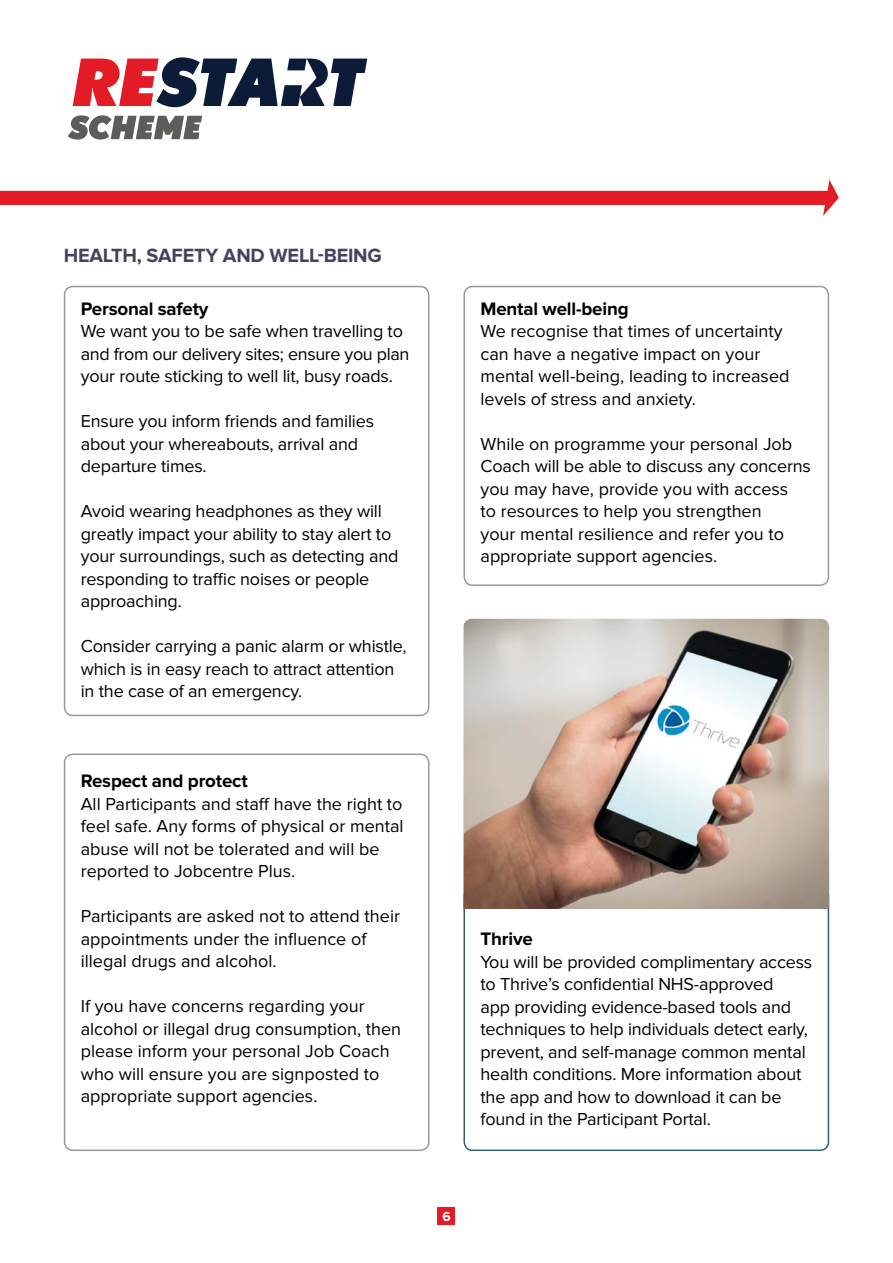
<style>
.page{position:relative;width:893px;height:1263px;background:#fff}
.page>*{position:absolute;margin:0;border:0;box-sizing:border-box;transform-origin:0 0}
.t1{font:700 19.8px "Proxima Nova";letter-spacing:-.01em;color:#46425e}
.t2{font:700 18.75px "Proxima Nova";letter-spacing:-.01em;color:#000}
.t3{font:18px/22.5px "Proxima Nova";letter-spacing:-.01em;color:#000}
.t4{font:700 13.5px "Proxima Nova";color:#fff}
</style>
<div class="page">
<svg style="left:463px;top:893px;width:367px;height:259px"></svg>
<div style="left:64px;top:286px;width:365px;height:430px;border:2px solid #9e9895;border-radius:9px"></div>
<div style="left:64px;top:753px;width:365px;height:398px;border:2px solid #9e9895;border-radius:9px"></div>
<div style="left:438px;top:1208px;width:17px;height:17px;background:#e31b24"></div>
<svg style="left:73px;top:57px;width:294px;height:50px"></svg>
<svg style="left:68px;top:115px;width:134px;height:25px"></svg>
<svg style="left:0;top:180px;width:839px;height:36px"></svg>
<img style="left:463px;top:619px;width:366px;height:290px">
<div style="left:463px;top:286px;width:366px;height:300px;border:2px solid #9e9895;border-radius:9px"></div>
<p class="t1" style="left:64px;top:244px;width:320px">Health, Safety and Well-Being</p>
<p class="t2" style="left:81px;top:298px;width:129px">Personal safety</p>
<p class="t3" style="left:81px;top:320px;width:330px">We want you to be safe when travelling to and from our delivery sites; ensure you plan your route sticking to well lit, busy roads.</p>
<p class="t3" style="left:81px;top:410px;width:295px">Ensure you inform friends and families about your whereabouts, arrival and departure times.</p>
<p class="t3" style="left:81px;top:500px;width:319px">Avoid wearing headphones as they will greatly impact your ability to stay alert to your surroundings, such as detecting and responding to traffic noises or people approaching.</p>
<p class="t3" style="left:81px;top:635px;width:327px">Consider carrying a panic alarm or whistle, which is in easy reach to attract attention in the case of an emergency.</p>
<p class="t2" style="left:81px;top:770px;width:168px">Respect and protect</p>
<p class="t3" style="left:81px;top:793px;width:324px">All Participants and staff have the right to feel safe. Any forms of physical or mental abuse will not be tolerated and will be reported to Jobcentre Plus.</p>
<p class="t3" style="left:81px;top:905px;width:321px">Participants are asked not to attend their appointments under the influence of illegal drugs and alcohol.</p>
<p class="t3" style="left:81px;top:995px;width:322px">If you have concerns regarding your alcohol or illegal drug consumption, then please inform your personal Job Coach who will ensure you are signposted to appropriate support agencies.</p>
<p class="t2" style="left:480px;top:298px;width:150px">Mental well-being</p>
<p class="t3" style="left:480px;top:320px;width:310px">We recognise that times of uncertainty can have a negative impact on your mental well-being, leading to increased levels of stress and anxiety.</p>
<p class="t3" style="left:480px;top:433px;width:332px">While on programme your personal Job Coach will be able to discuss any concerns you may have, provide you with access<br>to resources to help you strengthen<br>your mental resilience and refer you to appropriate support agencies.</p>
<p class="t2" style="left:480px;top:928px;width:54px">Thrive</p>
<p class="t3" style="left:480px;top:950px;width:333px">You will be provided complimentary access to Thrive’s confidential NHS-approved<br>app providing evidence-based tools and techniques to help individuals detect early, prevent, and self-manage common mental health conditions. More information about the app and how to download it can be found in the Participant Portal.</p>
<p class="t4" style="left:442px;top:1208px;width:10px">6</p>
</div>
